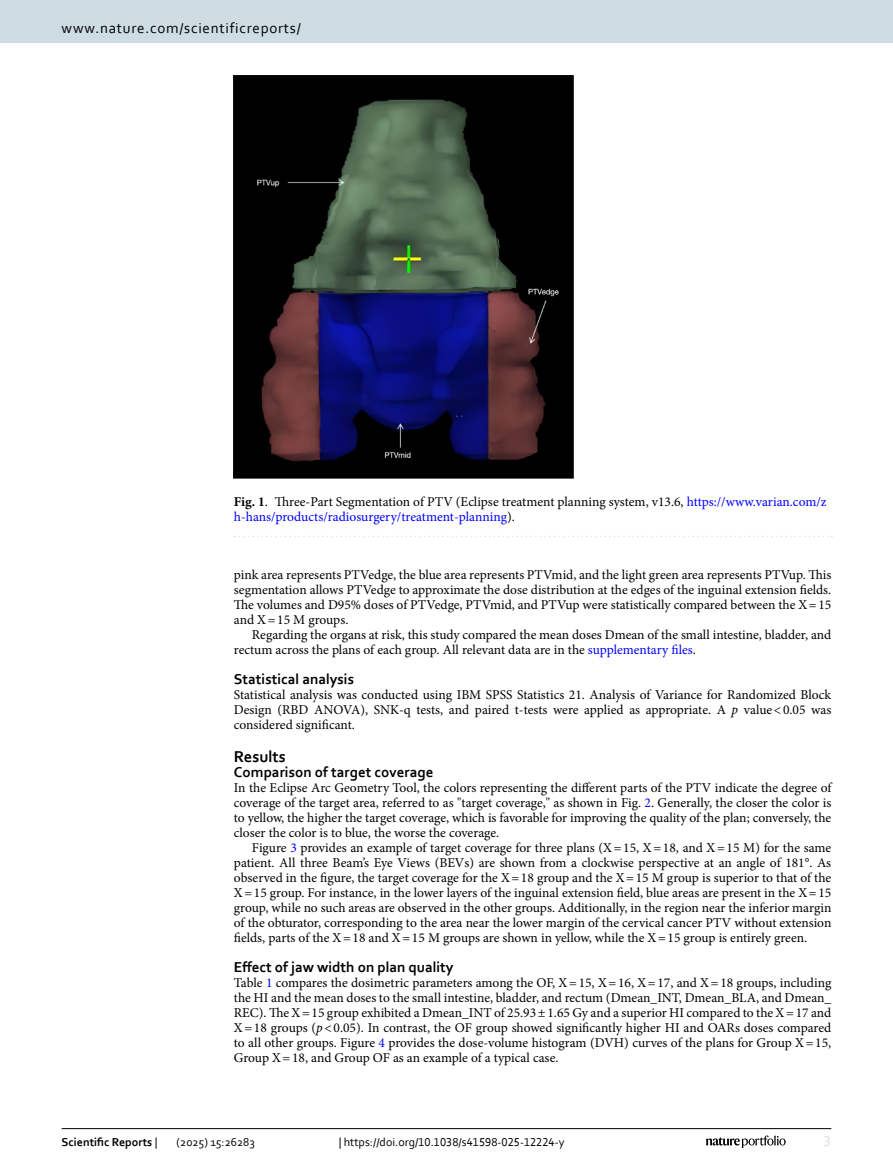
<style>
.page{position:relative;width:893px;height:1174px;background:#fff}
.page>*{position:absolute;margin:0;border:0;box-sizing:border-box;transform-origin:0 0}
.Head_1{font:700 16.5px "Corbel";color:#000}
.Head_2{font:700 15px "Corbel";color:#000}
.t1{font:15px "Corbel";letter-spacing:.05em;color:#000}
.Head_2_After_1{font:700 15px "Corbel";color:#000}
.t2{font:15px "Corbel";color:#d9e4eb}
.Body_Text_Indent{font:13.5px/15px "Minion Pro";color:#000;text-align:justify}
.Body_Text{font:13.5px/15px "Minion Pro";letter-spacing:-.005em;color:#000;text-align:justify}
.Figure_Caption{font:13.5px/15px "Minion Pro";color:#00f}
.t3{font:12px "Corbel";color:#000}
.t4{font:700 12px "Corbel";color:#000}
.s1{font-weight:700;color:#000}
.s2{color:#000}
.s3{color:#00f}
.s4{font-style:italic}
.s5{font-weight:400}
</style>
<div class="page">
<img style="left:234px;top:76px;width:339px;height:402px">
<svg style="left:235px;top:535px;width:597px;height:2px"></svg>
<hr style="left:62px;top:1128px;width:769px;height:1px;background:#000">
<svg style="left:706px;top:1135px;width:80px;height:12px"></svg>
<div style="left:0;top:0;width:893px;height:43px;background:#cedde4"></div>
<p class="t1" style="left:62px;top:18px;width:241px">www.nature.com/scientificreports/</p>
<p class="Figure_Caption" style="left:234px;top:494px;width:594px"><span class="s1">Fig. 1</span><span class="s2">. Three-Part Segmentation of PTV (Eclipse treatment planning system, v13.6,</span> https://www.varian.com/z h-hans/products/radiosurgery/treatment-planning<span class="s2">).</span></p>
<p class="Body_Text_Indent" style="left:234px;top:567px;width:599px">pink area represents PTVedge, the blue area represents PTVmid, and the light green area represents PTVup. This segmentation allows PTVedge to approximate the dose distribution at the edges of the inguinal extension fields.<br>The volumes and D95% doses of PTVedge, PTVmid, and PTVup were statistically compared between the X=15 and X=15 M groups.</p>
<p class="Body_Text_Indent" style="left:234px;top:627px;width:599px;text-indent:18px">Regarding the organs at risk, this study compared the mean doses Dmean of the small intestine, bladder, and rectum across the plans of each group. All relevant data are in the <span class="s3">supplementary files</span>.</p>
<p class="Head_2" style="left:234px;top:670px;width:122px">Statistical analysis</p>
<p class="Body_Text" style="left:234px;top:687px;width:599px">Statistical analysis was conducted using IBM SPSS Statistics 21. Analysis of Variance for Randomized Block Design (RBD ANOVA), SNK-q tests, and paired t-tests were applied as appropriate. A <span class="s4">p</span> value&lt;0.05 was considered significant.</p>
<p class="Head_1" style="left:234px;top:746px;width:53px">Results</p>
<p class="Head_2_After_1" style="left:234px;top:763px;width:201px">Comparison of target coverage</p>
<p class="Body_Text" style="left:234px;top:780px;width:599px">In the Eclipse Arc Geometry Tool, the colors representing the different parts of the PTV indicate the degree of coverage of the target area, referred to as "target coverage," as shown in Fig. <span class="s3">2</span>. Generally, the closer the color is to yellow, the higher the target coverage, which is favorable for improving the quality of the plan; conversely, the closer the color is to blue, the worse the coverage.</p>
<p class="Body_Text_Indent" style="left:234px;top:840px;width:599px;text-indent:18px">Figure <span class="s3">3</span> provides an example of target coverage for three plans (X=15, X=18, and X=15 M) for the same patient. All three Beam’s Eye Views (BEVs) are shown from a clockwise perspective at an angle of 181°. As observed in the figure, the target coverage for the X=18 group and the X=15 M group is superior to that of the X=15 group. For instance, in the lower layers of the inguinal extension field, blue areas are present in the X=15 group, while no such areas are observed in the other groups. Additionally, in the region near the inferior margin of the obturator, corresponding to the area near the lower margin of the cervical cancer PTV without extension fields, parts of the X=18 and X=15 M groups are shown in yellow, while the X=15 group is entirely green.</p>
<p class="Head_2" style="left:234px;top:958px;width:221px">Effect of jaw width on plan quality</p>
<p class="Body_Text" style="left:234px;top:975px;width:599px">Table <span class="s3">1</span> compares the dosimetric parameters among the OF, X=15, X=16, X=17, and X=18 groups, including the HI and the mean doses to the small intestine, bladder, and rectum (Dmean_INT, Dmean_BLA, and Dmean_ REC). The X=15 group exhibited a Dmean_INT of 25.93±1.65 Gy and a superior HI compared to the X=17 and X=18 groups (<span class="s4">p</span>&lt;0.05). In contrast, the OF group showed significantly higher HI and OARs doses compared to all other groups. Figure <span class="s3">4</span> provides the dose-volume histogram (DVH) curves of the plans for Group X=15, Group X=18, and Group OF as an example of a typical case.</p>
<p class="t4" style="left:62px;top:1134px;width:97px">Scientific Reports <span class="s5">|</span></p>
<p class="t3" style="left:177px;top:1134px;width:80px">(2025) 15:26283</p>
<p class="t3" style="left:339px;top:1134px;width:227px">| https://doi.org/10.1038/s41598-025-12224-y</p>
<p class="t2" style="left:824px;top:1132px;width:9px">3</p>
</div>
